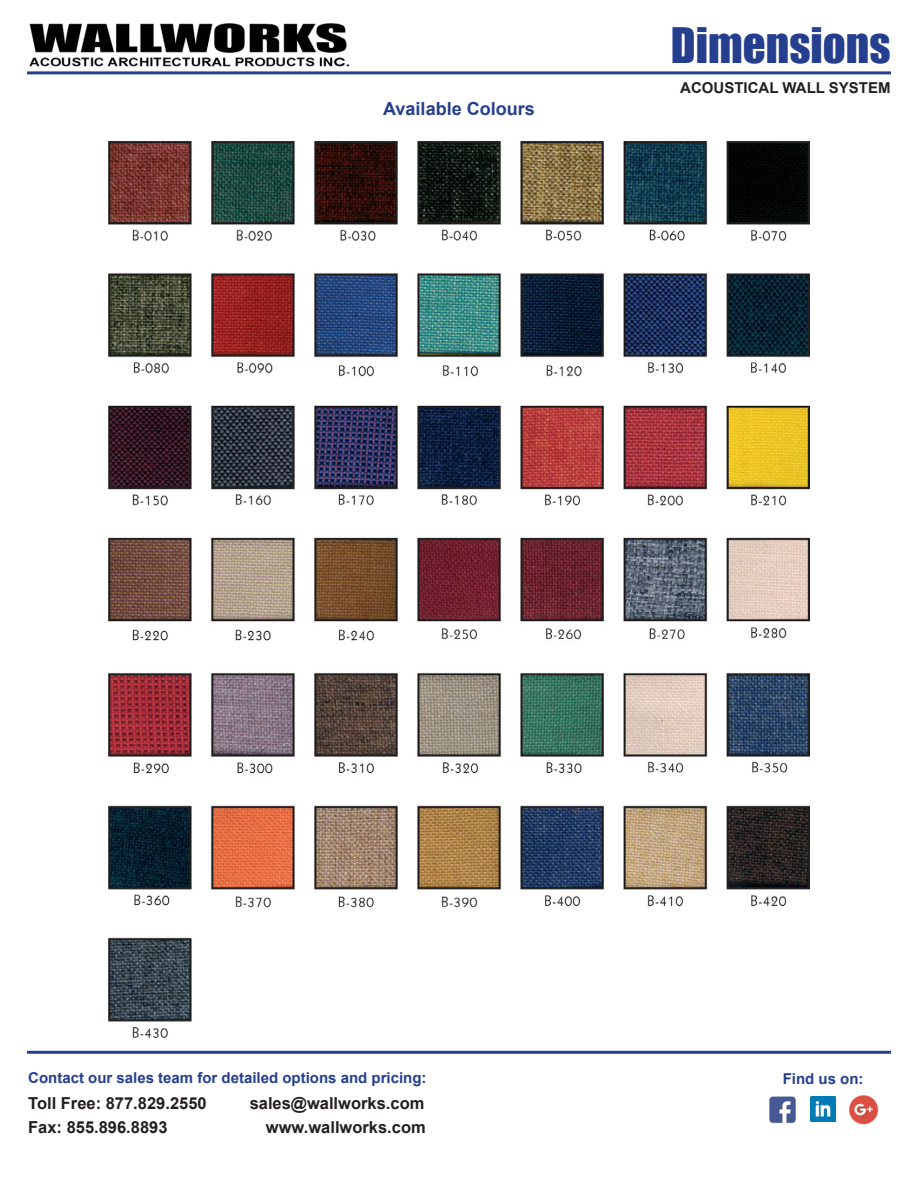
<style>
.page{position:relative;width:918px;height:1188px;background:#fff}
.page>*{position:absolute;margin:0;border:0;box-sizing:border-box;transform-origin:0 0}
.t1{font:45px "Impact";color:#253f8e}
.t2{font:700 18px "Arial";color:#253f8e}
.t3{font:700 16.5px "Arial";color:#231f20}
.t4{font:700 15px "Arial";color:#253f8e}
.t5{font:700 15px "Arial";color:#231f20}
</style>
<div class="page">
<hr style="left:27px;top:71px;width:864px;height:3px;background:#253f8e">
<img style="left:30px;top:23px;width:320px;height:44px">
<img style="left:109px;top:142px;width:700px;height:895px">
<hr style="left:27px;top:1051px;width:864px;height:3px;background:#253f8e">
<img style="left:769px;top:1096px;width:27px;height:28px">
<img style="left:811px;top:1097px;width:25px;height:25px">
<img style="left:849px;top:1095px;width:29px;height:29px">
<p class="t1" style="left:671px;top:11px;width:221px">Dimensions</p>
<p class="t2" style="left:383px;top:96px;width:153px">Available Colours</p>
<p class="t5" style="left:680px;top:77px;width:212px">ACOUSTICAL WALL SYSTEM</p>
<p class="t4" style="left:28px;top:1068px;width:400px">Contact our sales team for detailed options and pricing:</p>
<p class="t4" style="left:783px;top:1068px;width:82px">Find us on:</p>
<p class="t3" style="left:28px;top:1092px;width:180px">Toll Free: 877.829.2550</p>
<p class="t3" style="left:250px;top:1092px;width:176px">sales@wallworks.com</p>
<p class="t3" style="left:28px;top:1115px;width:141px">Fax: 855.896.8893</p>
<p class="t3" style="left:266px;top:1115px;width:161px">www.wallworks.com</p>
</div>
